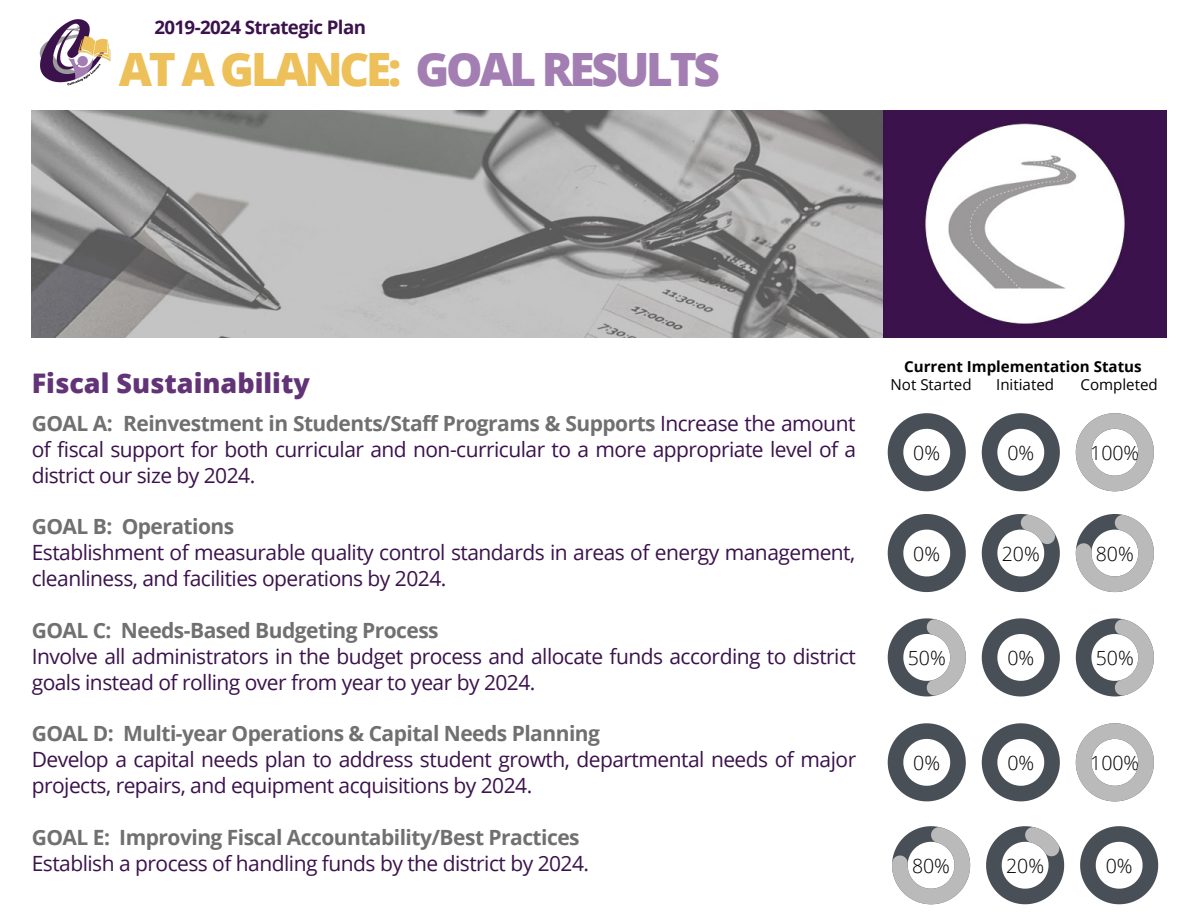
<style>
.page{position:relative;width:1188px;height:918px;background:#fff}
.page>*{position:absolute;margin:0;border:0;box-sizing:border-box;transform-origin:0 0}
.t1{font:800 45.9px "Open Sans";letter-spacing:-.07em;color:#a37eb2}
.t2{font:800 27px "Open Sans";color:#633377}
.t3{font:21px/25.8px "Open Sans";letter-spacing:-.025em;color:#3b124c}
.t4{font:700 21px "Open Sans";letter-spacing:-.025em;color:#717070}
.t5{font:300 19.5px "Open Sans";color:#000}
.t6{font:700 18.75px "Open Sans";letter-spacing:-.03em;color:#3b124c}
.t7{font:15.15px "Open Sans";color:#000}
.t8{font:700 15.15px "Open Sans";color:#000}
.s1{color:#edc059}
.s2{font-weight:700;color:#717070}
</style>
<div class="page">
<img style="left:39px;top:19px;width:72px;height:67px">
<img style="left:31px;top:111px;width:1135px;height:227px">
<svg style="left:888px;top:413px;width:78px;height:78px"></svg>
<svg style="left:982px;top:413px;width:78px;height:78px"></svg>
<svg style="left:1076px;top:413px;width:78px;height:78px"></svg>
<svg style="left:888px;top:514px;width:78px;height:78px"></svg>
<svg style="left:982px;top:514px;width:78px;height:78px"></svg>
<svg style="left:1076px;top:514px;width:78px;height:78px"></svg>
<svg style="left:888px;top:618px;width:78px;height:78px"></svg>
<svg style="left:982px;top:618px;width:78px;height:78px"></svg>
<svg style="left:1076px;top:618px;width:78px;height:78px"></svg>
<svg style="left:892px;top:826px;width:78px;height:78px"></svg>
<svg style="left:986px;top:826px;width:78px;height:78px"></svg>
<svg style="left:1080px;top:826px;width:78px;height:78px"></svg>
<svg style="left:888px;top:723px;width:78px;height:78px"></svg>
<svg style="left:982px;top:723px;width:78px;height:78px"></svg>
<svg style="left:1076px;top:723px;width:78px;height:78px"></svg>
<p class="t6" style="left:154px;top:14px;width:213px">2019-2024 Strategic Plan</p>
<p class="t1" style="left:119px;top:37px;width:603px"><span class="s1">AT A GLANCE:</span> GOAL RESULTS</p>
<p class="t2" style="left:32px;top:364px;width:280px">Fiscal Sustainability</p>
<p class="t3" style="left:32px;top:410px;width:826px;text-align:justify"><span class="s2">GOAL A: Reinvestment in Students/Staff Programs &amp; Supports</span> Increase the amount of fiscal support for both curricular and non-curricular to a more appropriate level of a district our size by 2024.</p>
<p class="t4" style="left:32px;top:512px;width:204px">GOAL B: Operations</p>
<p class="t3" style="left:32px;top:539px;width:825px">Establishment of measurable quality control standards in areas of energy management, cleanliness, and facilities operations by 2024.</p>
<p class="t4" style="left:32px;top:615px;width:409px">GOAL C: Needs-Based Budgeting Process</p>
<p class="t3" style="left:32px;top:643px;width:826px">Involve all administrators in the budget process and allocate funds according to district goals instead of rolling over from year to year by 2024.</p>
<p class="t4" style="left:32px;top:719px;width:570px">GOAL D: Multi-year Operations &amp; Capital Needs Planning</p>
<p class="t3" style="left:32px;top:746px;width:826px">Develop a capital needs plan to address student growth, departmental needs of major projects, repairs, and equipment acquisitions by 2024.</p>
<p class="t4" style="left:32px;top:822px;width:549px">GOAL E: Improving Fiscal Accountability/Best Practices</p>
<p class="t3" style="left:32px;top:850px;width:559px">Establish a process of handling funds by the district by 2024.</p>
<p class="t8" style="left:904px;top:356px;width:239px">Current Implementation Status</p>
<p class="t7" style="left:891px;top:374px;width:83px">Not Started</p>
<p class="t7" style="left:996px;top:374px;width:59px">Initiated</p>
<p class="t7" style="left:1080px;top:374px;width:79px">Completed</p>
<p class="t5" style="left:913px;top:439px;width:28px">0%</p>
<p class="t5" style="left:1007px;top:439px;width:28px">0%</p>
<p class="t5" style="left:1090px;top:439px;width:51px">100%</p>
<p class="t5" style="left:913px;top:540px;width:28px">0%</p>
<p class="t5" style="left:1002px;top:540px;width:40px">20%</p>
<p class="t5" style="left:1096px;top:540px;width:40px">80%</p>
<p class="t5" style="left:908px;top:644px;width:40px">50%</p>
<p class="t5" style="left:1007px;top:644px;width:28px">0%</p>
<p class="t5" style="left:1096px;top:644px;width:40px">50%</p>
<p class="t5" style="left:913px;top:749px;width:28px">0%</p>
<p class="t5" style="left:1007px;top:749px;width:28px">0%</p>
<p class="t5" style="left:1090px;top:749px;width:51px">100%</p>
<p class="t5" style="left:912px;top:852px;width:40px">80%</p>
<p class="t5" style="left:1006px;top:852px;width:40px">20%</p>
<p class="t5" style="left:1106px;top:852px;width:28px">0%</p>
</div>
